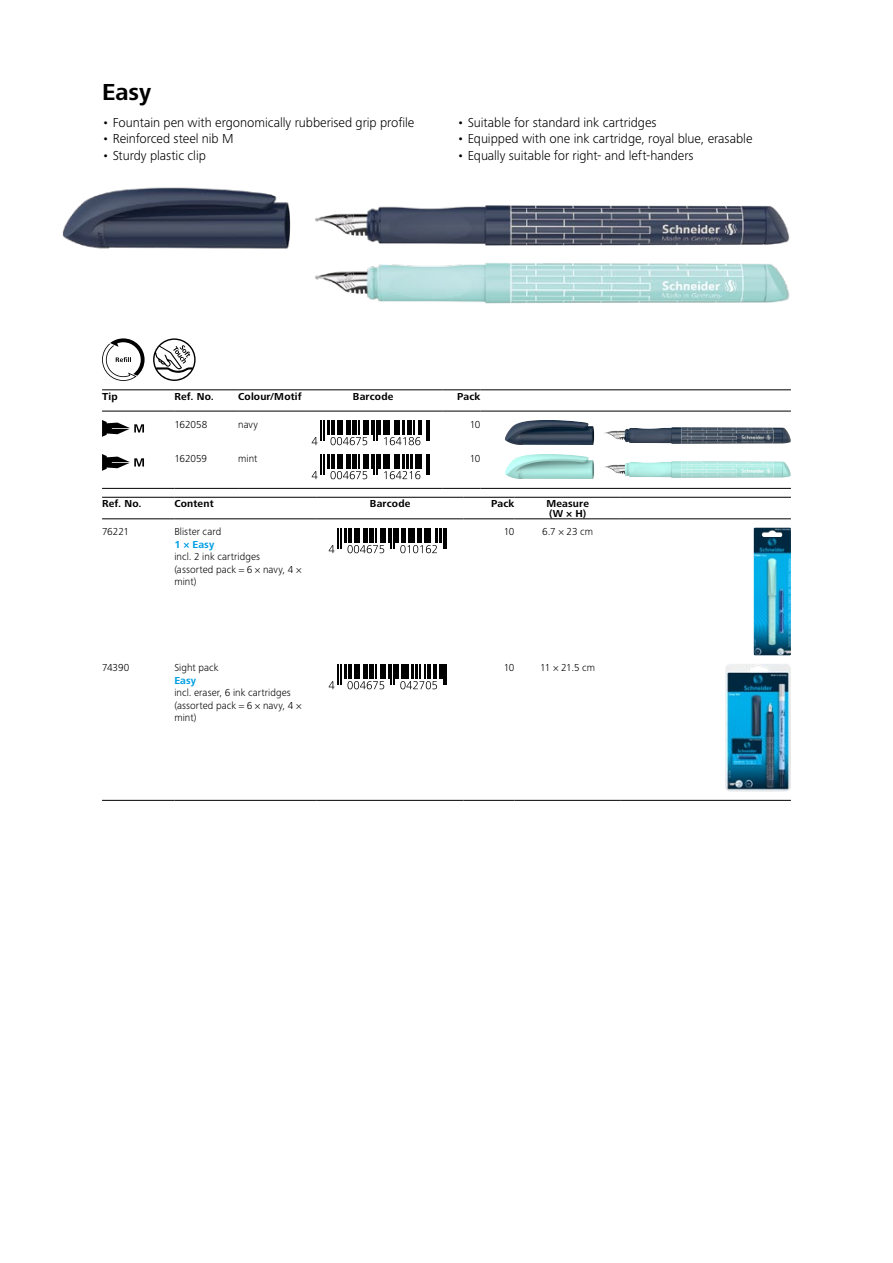
<style>
.page{position:relative;width:893px;height:1263px;background:#fff}
.page>*{position:absolute;margin:0;border:0;box-sizing:border-box;transform-origin:0 0}
.t1{font:700 24px "Frutiger Next LTW1 G";color:#000}
.t2{font:300 13.5px "Frutiger Next LTW1 G";color:#000}
.t3{font:300 10.5px/12.5px "Frutiger Next LTW1 G";letter-spacing:.005em;color:#000}
.t4{font:700 10.5px/9.8px "Frutiger Next LTW1 G";letter-spacing:.015em;color:#000}
.t5{font:700 10.5px "Frutiger Next LTW1 G";letter-spacing:.01em;color:#009fe3}
</style>
<div class="page">
<img style="left:62px;top:187px;width:728px;height:117px">
<svg style="left:102px;top:338px;width:43px;height:43px"></svg>
<svg style="left:153px;top:338px;width:43px;height:43px"></svg>
<hr style="left:102px;top:488px;width:72px;height:1px;background:#000">
<hr style="left:174px;top:488px;width:64px;height:1px;background:#000">
<hr style="left:238px;top:488px;width:66px;height:1px;background:#000">
<hr style="left:304px;top:488px;width:138px;height:1px;background:#000">
<hr style="left:442px;top:488px;width:38px;height:1px;background:#000">
<hr style="left:480px;top:488px;width:311px;height:1px;background:#000">
<hr style="left:102px;top:411px;width:72px;height:1px;background:#000">
<hr style="left:174px;top:411px;width:64px;height:1px;background:#000">
<hr style="left:238px;top:411px;width:66px;height:1px;background:#000">
<hr style="left:304px;top:411px;width:138px;height:1px;background:#000">
<hr style="left:442px;top:411px;width:38px;height:1px;background:#000">
<hr style="left:480px;top:411px;width:311px;height:1px;background:#000">
<hr style="left:102px;top:389px;width:72px;height:1px;background:#000">
<hr style="left:174px;top:389px;width:64px;height:1px;background:#000">
<hr style="left:238px;top:389px;width:66px;height:1px;background:#000">
<hr style="left:304px;top:389px;width:138px;height:1px;background:#000">
<hr style="left:442px;top:389px;width:38px;height:1px;background:#000">
<hr style="left:480px;top:389px;width:311px;height:1px;background:#000">
<svg style="left:102px;top:420px;width:42px;height:17px"></svg>
<hr style="left:378px;top:420px;width:3px;height:14px;background:#000">
<hr style="left:426px;top:420px;width:2px;height:20px;background:#000">
<svg style="left:429px;top:420px;width:1px;height:20px"></svg>
<svg style="left:312px;top:420px;width:65px;height:25px"></svg>
<svg style="left:383px;top:420px;width:39px;height:25px"></svg>
<img style="left:505px;top:420px;width:166px;height:25px">
<svg style="left:102px;top:454px;width:42px;height:17px"></svg>
<hr style="left:378px;top:454px;width:3px;height:14px;background:#000">
<hr style="left:426px;top:454px;width:2px;height:20px;background:#000">
<svg style="left:429px;top:454px;width:1px;height:20px"></svg>
<svg style="left:312px;top:454px;width:65px;height:25px"></svg>
<svg style="left:383px;top:454px;width:39px;height:25px"></svg>
<img style="left:505px;top:454px;width:166px;height:25px">
<hr style="left:102px;top:497px;width:72px;height:1px;background:#000">
<hr style="left:102px;top:518px;width:72px;height:1px;background:#000">
<hr style="left:174px;top:497px;width:143px;height:1px;background:#000">
<hr style="left:174px;top:518px;width:143px;height:1px;background:#000">
<hr style="left:317px;top:497px;width:146px;height:1px;background:#000">
<hr style="left:317px;top:518px;width:146px;height:1px;background:#000">
<hr style="left:463px;top:497px;width:51px;height:1px;background:#000">
<hr style="left:514px;top:497px;width:107px;height:1px;background:#000">
<hr style="left:463px;top:518px;width:51px;height:1px;background:#000">
<hr style="left:514px;top:518px;width:107px;height:1px;background:#000">
<hr style="left:621px;top:497px;width:170px;height:1px;background:#000">
<hr style="left:621px;top:518px;width:170px;height:1px;background:#000">
<hr style="left:102px;top:800px;width:72px;height:1px;background:#000">
<hr style="left:174px;top:800px;width:143px;height:1px;background:#000">
<hr style="left:317px;top:800px;width:146px;height:1px;background:#000">
<hr style="left:463px;top:800px;width:51px;height:1px;background:#000">
<hr style="left:514px;top:800px;width:107px;height:1px;background:#000">
<hr style="left:621px;top:800px;width:170px;height:1px;background:#000">
<hr style="left:395px;top:528px;width:4px;height:14px;background:#000">
<svg style="left:329px;top:528px;width:65px;height:25px"></svg>
<svg style="left:400px;top:528px;width:47px;height:25px"></svg>
<img style="left:754px;top:528px;width:37px;height:127px">
<hr style="left:395px;top:664px;width:4px;height:14px;background:#000">
<hr style="left:439px;top:664px;width:3px;height:14px;background:#000">
<hr style="left:443px;top:664px;width:2px;height:20px;background:#000">
<svg style="left:446px;top:664px;width:1px;height:20px"></svg>
<svg style="left:329px;top:664px;width:65px;height:25px"></svg>
<svg style="left:400px;top:664px;width:37px;height:25px"></svg>
<img style="left:725px;top:664px;width:66px;height:127px">
<h1 class="t1" style="left:102px;top:78px;width:51px">Easy</h1>
<p class="t2" style="left:102px;top:115px;width:314px">• Fountain pen with ergonomically rubberised grip profile</p>
<p class="t2" style="left:102px;top:131px;width:133px">• Reinforced steel nib M</p>
<p class="t2" style="left:102px;top:148px;width:105px">• Sturdy plastic clip</p>
<p class="t2" style="left:457px;top:115px;width:201px">• Suitable for standard ink cartridges</p>
<p class="t2" style="left:457px;top:131px;width:297px">• Equipped with one ink cartridge, royal blue, erasable</p>
<p class="t2" style="left:457px;top:148px;width:238px">• Equally suitable for right- and left-handers</p>
<p class="t4" style="left:102px;top:391px;width:17px">Tip</p>
<p class="t4" style="left:174px;top:391px;width:41px">Ref. No.</p>
<p class="t4" style="left:238px;top:391px;width:65px">Colour/Motif</p>
<p class="t4" style="left:353px;top:391px;width:42px">Barcode</p>
<p class="t4" style="left:457px;top:391px;width:25px">Pack</p>
<p class="t3" style="left:174px;top:418px;width:34px">162058</p>
<p class="t3" style="left:238px;top:418px;width:21px">navy</p>
<p class="t3" style="left:470px;top:418px;width:12px">10</p>
<p class="t3" style="left:174px;top:452px;width:34px">162059</p>
<p class="t3" style="left:238px;top:452px;width:21px">mint</p>
<p class="t3" style="left:470px;top:452px;width:12px">10</p>
<p class="t4" style="left:102px;top:499px;width:41px">Ref. No.</p>
<p class="t4" style="left:174px;top:499px;width:41px">Content</p>
<p class="t4" style="left:370px;top:499px;width:42px">Barcode</p>
<p class="t4" style="left:491px;top:499px;width:25px">Pack</p>
<p class="t4" style="left:546px;top:499px;width:44px">Measure (W × H)</p>
<p class="t3" style="left:102px;top:526px;width:29px">76221</p>
<p class="t3" style="left:174px;top:526px;width:48px">Blister card</p>
<p class="t5" style="left:174px;top:538px;width:41px">1 × Easy</p>
<p class="t3" style="left:174px;top:550px;width:129px">incl. 2 ink cartridges (assorted pack = 6 × navy, 4 × mint)</p>
<p class="t3" style="left:504px;top:526px;width:12px">10</p>
<p class="t3" style="left:542px;top:526px;width:53px">6.7 × 23 cm</p>
<p class="t3" style="left:102px;top:662px;width:29px">74390</p>
<p class="t3" style="left:174px;top:662px;width:46px">Sight pack</p>
<p class="t5" style="left:174px;top:674px;width:23px">Easy</p>
<p class="t3" style="left:174px;top:686px;width:129px">incl. eraser, 6 ink cartridges (assorted pack = 6 × navy, 4 × mint)</p>
<p class="t3" style="left:504px;top:662px;width:12px">10</p>
<p class="t3" style="left:540px;top:662px;width:56px">11 × 21.5 cm</p>
</div>
